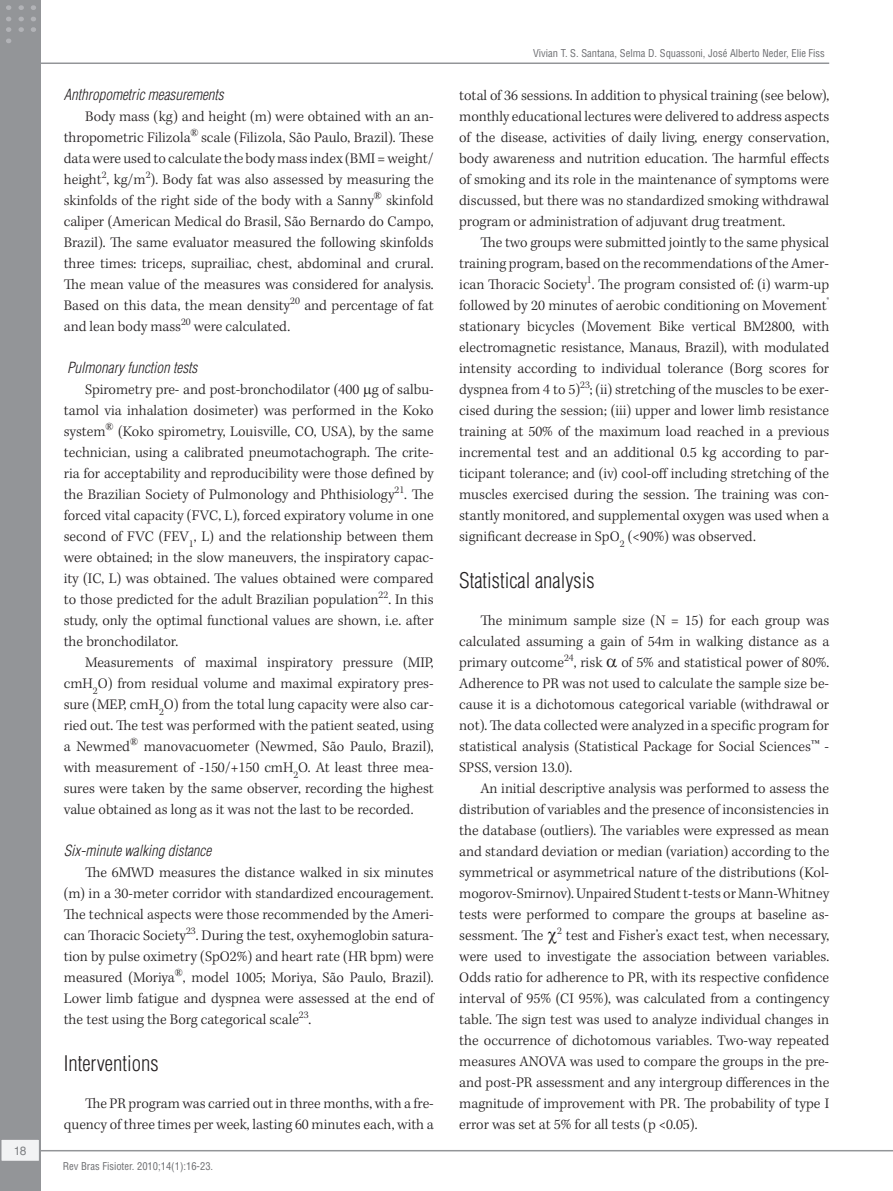
<style>
.page{position:relative;width:893px;height:1191px;background:#fff}
.page>*{position:absolute;margin:0;border:0;box-sizing:border-box;transform-origin:0 0}
.z04_1_Sub2{font:300 condensed 21px "Helvetica LT Std";color:#231f20}
.z05_0_texto_txt{font:300 15px/21px "Kepler Std";color:#231f20;text-align:justify}
.z04_2_Sub3{font:italic 300 condensed 15px "Helvetica LT Std";color:#231f20}
.t1{font:12px "Helvetica LT Std";color:#808285}
.z06_2_cabecalho{font:condensed 10.5px "Helvetica LT Std";color:#6c6d70}
</style>
<div class="page">
<hr style="left:14px;top:1150px;width:879px;height:1px;background:#939598">
<hr style="left:13px;top:62px;width:816px;height:2px;background:#939598">
<div style="left:0;top:0;width:40px;height:1191px;background:#939598"></div>
<div style="left:1px;top:1139px;width:39px;height:22px;background:#f2f3f4"></div>
<div style="left:0;top:1138px;width:40px;height:24px;border:2px solid #939598"></div>
<svg style="left:6px;top:39px;width:5px;height:4px"></svg>
<svg style="left:6px;top:27px;width:5px;height:5px"></svg>
<svg style="left:6px;top:17px;width:5px;height:4px"></svg>
<svg style="left:6px;top:5px;width:5px;height:5px"></svg>
<svg style="left:19px;top:27px;width:5px;height:5px"></svg>
<svg style="left:19px;top:17px;width:5px;height:4px"></svg>
<svg style="left:19px;top:5px;width:5px;height:5px"></svg>
<svg style="left:31px;top:27px;width:5px;height:5px"></svg>
<svg style="left:31px;top:17px;width:5px;height:4px"></svg>
<svg style="left:31px;top:5px;width:5px;height:5px"></svg>
<p class="t1" style="left:14px;top:1143px;width:14px">18</p>
<p class="z04_2_Sub3" style="left:64px;top:85px;width:161px">Anthropometric measurements</p>
<p class="z05_0_texto_txt" style="left:64px;top:107px;width:371px;text-indent:21px">Body mass (kg) and height (m) were obtained with an an&shy;thropometric Filizola<sup>®</sup> scale (Filizola, São Paulo, Brazil). These data were used to calculate the body mass index (BMI = weight/ height<sup>2</sup>, kg/m<sup>2</sup>). Body fat was also assessed by measuring the skinfolds of the right side of the body with a Sanny<sup>®</sup> skinfold caliper (American Medical do Brasil, São Bernardo do Campo, Brazil). The same evaluator measured the following skinfolds three times: triceps, suprailiac, chest, abdominal and crural.<br>The mean value of the measures was considered for analysis.<br>Based on this data, the mean density<sup>20</sup> and percentage of fat and lean body mass<sup>20</sup> were calculated.</p>
<p class="z04_2_Sub3" style="left:67px;top:358px;width:132px">Pulmonary function tests</p>
<p class="z05_0_texto_txt" style="left:64px;top:380px;width:371px;text-indent:21px">Spirometry pre- and post-bronchodilator (400 g of salbu&shy;tamol via inhalation dosimeter) was performed in the Koko system<sup>®</sup> (Koko spirometry, Louisville, CO, USA), by the same technician, using a calibrated pneumotachograph. The crite&shy;ria for acceptability and reproducibility were those defined by the Brazilian Society of Pulmonology and Phthisiology<sup>21</sup>. The forced vital capacity (FVC, L), forced expiratory volume in one second of FVC (FEV<sub>1</sub>, L) and the relationship between them were obtained; in the slow maneuvers, the inspiratory capac&shy;ity (IC, L) was obtained. The values obtained were compared to those predicted for the adult Brazilian population<sup>22</sup>. In this study, only the optimal functional values are shown, i.e. after the bronchodilator.</p>
<p class="z05_0_texto_txt" style="left:64px;top:653px;width:371px;text-indent:21px">Measurements of maximal inspiratory pressure (MIP, cmH<sub>2</sub>O) from residual volume and maximal expiratory pres&shy;sure (MEP, cmH<sub>2</sub>O) from the total lung capacity were also car&shy;ried out. The test was performed with the patient seated, using a Newmed<sup>®</sup> manovacuometer (Newmed, São Paulo, Brazil), with measurement of -150/+150 cmH<sub>2</sub>O. At least three mea&shy;sures were taken by the same observer, recording the highest value obtained as long as it was not the last to be recorded.</p>
<p class="z04_2_Sub3" style="left:64px;top:841px;width:149px">Six-minute walking distance</p>
<p class="z05_0_texto_txt" style="left:64px;top:863px;width:371px;text-indent:21px">The 6MWD measures the distance walked in six minutes (m) in a 30-meter corridor with standardized encouragement.<br>The technical aspects were those recommended by the Ameri&shy;can Thoracic Society<sup>23</sup>. During the test, oxyhemoglobin satura&shy;tion by pulse oximetry (SpO2%) and heart rate (HR bpm) were measured (Moriya<sup>®</sup>, model 1005; Moriya, São Paulo, Brazil).<br>Lower limb fatigue and dyspnea were assessed at the end of the test using the Borg categorical scale<sup>23</sup>.</p>
<p class="z04_1_Sub2" style="left:64px;top:1050px;width:96px">Interventions</p>
<p class="z05_0_texto_txt" style="left:64px;top:1094px;width:371px;text-align:right">The PR program was carried out in three months, with a fre&shy;quency of three times per week, lasting 60 minutes each, with a</p>
<p class="z06_2_cabecalho" style="left:63px;top:1160px;width:152px">Rev Bras Fisioter. 2010;14(1):16-23.</p>
<p class="z06_2_cabecalho" style="left:533px;top:46px;width:293px">Vivian T. S. Santana, Selma D. Squassoni, José Alberto Neder, Elie Fiss</p>
<p class="z05_0_texto_txt" style="left:459px;top:85px;width:371px">total of 36 sessions. In addition to physical training (see below), monthly educational lectures were delivered to address aspects of the disease, activities of daily living, energy conservation, body awareness and nutrition education. The harmful effects of smoking and its role in the maintenance of symptoms were discussed, but there was no standardized smoking withdrawal program or administration of adjuvant drug treatment.</p>
<p class="z05_0_texto_txt" style="left:459px;top:232px;width:371px;text-indent:21px">The two groups were submitted jointly to the same physical training program, based on the recommendations of the Amer&shy;ican Thoracic Society<sup>1</sup>. The program consisted of: (i) warm-up followed by 20 minutes of aerobic conditioning on Movement<sup>® </sup>stationary bicycles (Movement Bike vertical BM2800, with electromagnetic resistance, Manaus, Brazil), with modulated intensity according to individual tolerance (Borg scores for dyspnea from 4 to 5)<sup>23</sup>; (ii) stretching of the muscles to be exer&shy;cised during the session; (iii) upper and lower limb resistance training at 50% of the maximum load reached in a previous incremental test and an additional 0.5 kg according to par&shy;ticipant tolerance; and (iv) cool-off including stretching of the muscles exercised during the session. The training was con&shy;stantly monitored, and supplemental oxygen was used when a significant decrease in SpO<sub>2</sub> (&lt;90%) was observed.</p>
<p class="z04_1_Sub2" style="left:459px;top:567px;width:137px">Statistical analysis</p>
<p class="z05_0_texto_txt" style="left:459px;top:610px;width:371px;text-indent:21px">The minimum sample size (N = 15) for each group was calculated assuming a gain of 54m in walking distance as a primary outcome<sup>24</sup>, risk</p>
<p class="z05_0_texto_txt" style="left:459px;top:652px;width:371px;text-indent:162px">of 5% and statistical power of 80%.<br>Adherence to PR was not used to calculate the sample size be&shy;cause it is a dichotomous categorical variable (withdrawal or not). The data collected were analyzed in a specific program for statistical analysis (Statistical Package for Social Sciences<sup>™</sup> - SPSS, version 13.0).</p>
<p class="z05_0_texto_txt" style="left:459px;top:778px;width:371px;text-indent:21px">An initial descriptive analysis was performed to assess the distribution of variables and the presence of inconsistencies in the database (outliers). The variables were expressed as mean and standard deviation or median (variation) according to the symmetrical or asymmetrical nature of the distributions (Kol&shy;mogorov-Smirnov). Unpaired Student t-tests or Mann-Whitney tests were performed to compare the groups at baseline as&shy;sessment. The <sup>2</sup> test and Fisher’s exact test, when necessary, were used to investigate the association between variables.<br>Odds ratio for adherence to PR, with its respective confidence interval of 95% (CI 95%), was calculated from a contingency table. The sign test was used to analyze individual changes in the occurrence of dichotomous variables. Two-way repeated measures ANOVA was used to compare the groups in the pre&shy;and post-PR assessment and any intergroup differences in the magnitude of improvement with PR. The probability of type I error was set at 5% for all tests (p &lt;0.05).</p>
</div>
